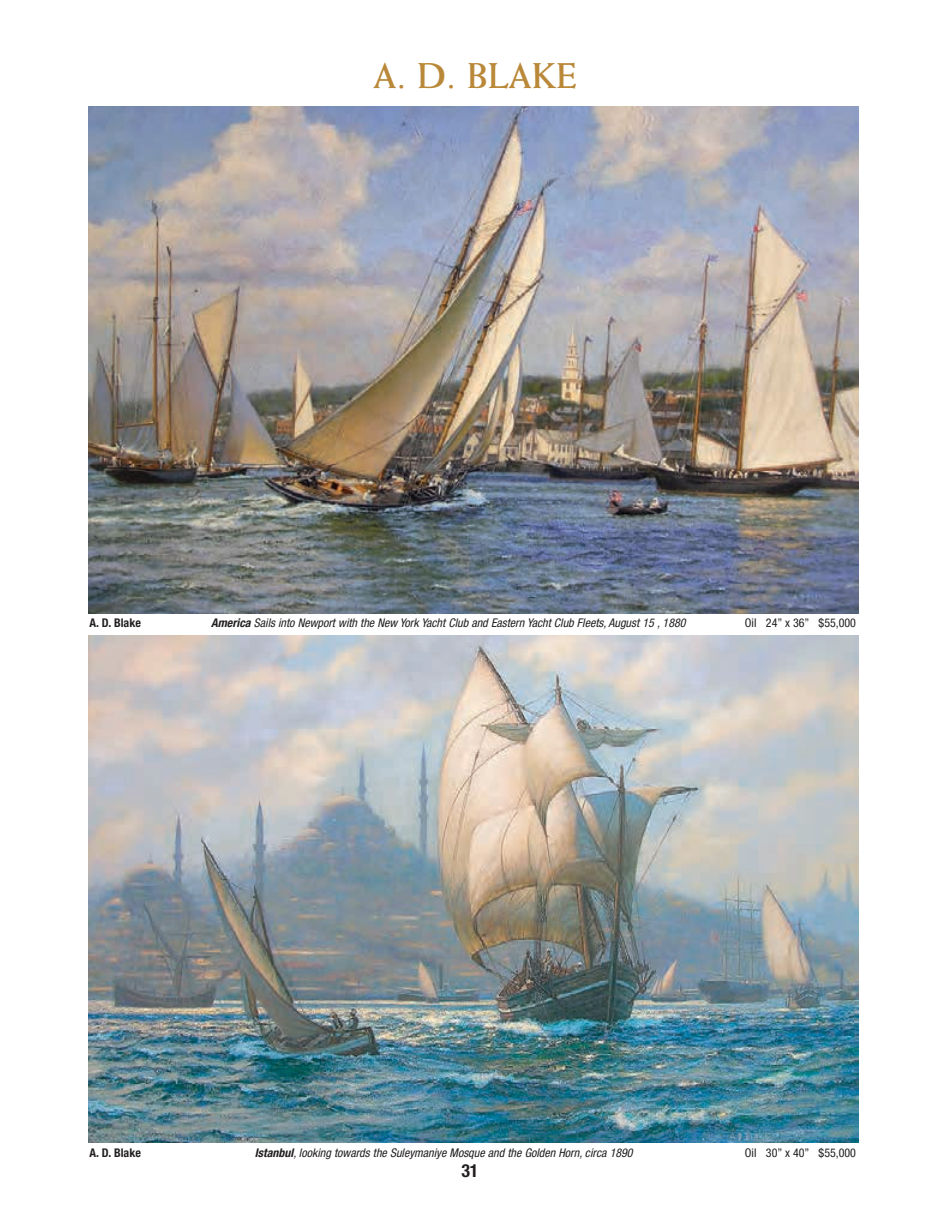
<style>
.page{position:relative;width:945px;height:1215px;background:#fff}
.page>*{position:absolute;margin:0;border:0;box-sizing:border-box;transform-origin:0 0}
.t1{font:700 36px "Weiss";color:#b98838}
.t2{font:700 condensed 18px "Helvetica Neue";color:#231f20}
.t3{font:italic condensed 12px "Helvetica Neue";color:#231f20}
.t4{font:condensed 12px "Helvetica Neue";color:#231f20}
.t5{font:700 condensed 12px "Helvetica Neue";color:#231f20}
.s1{font-weight:700}
</style>
<div class="page">
<img style="left:88px;top:635px;width:770px;height:507px">
<img style="left:88px;top:106px;width:770px;height:507px">
<h1 class="t1" style="left:373px;top:55px;width:206px">A. D. BLAKE</h1>
<p class="t5" style="left:90px;top:615px;width:53px">A. D. Blake</p>
<p class="t3" style="left:211px;top:616px;width:476px"><span class="s1">America</span> Sails into Newport with the New York Yacht Club and Eastern Yacht Club Fleets, August 15 , 1880</p>
<p class="t4" style="left:745px;top:616px;width:113px">Oil 24” x 36” $55,000</p>
<p class="t5" style="left:90px;top:1145px;width:53px">A. D. Blake</p>
<p class="t3" style="left:255px;top:1146px;width:380px"><span class="s1">Istanbul</span>, looking towards the Suleymaniye Mosque and the Golden Horn, circa 1890</p>
<p class="t4" style="left:745px;top:1146px;width:113px">Oil 30” x 40” $55,000</p>
<h2 class="t2" style="left:461px;top:1159px;width:19px">31</h2>
</div>
